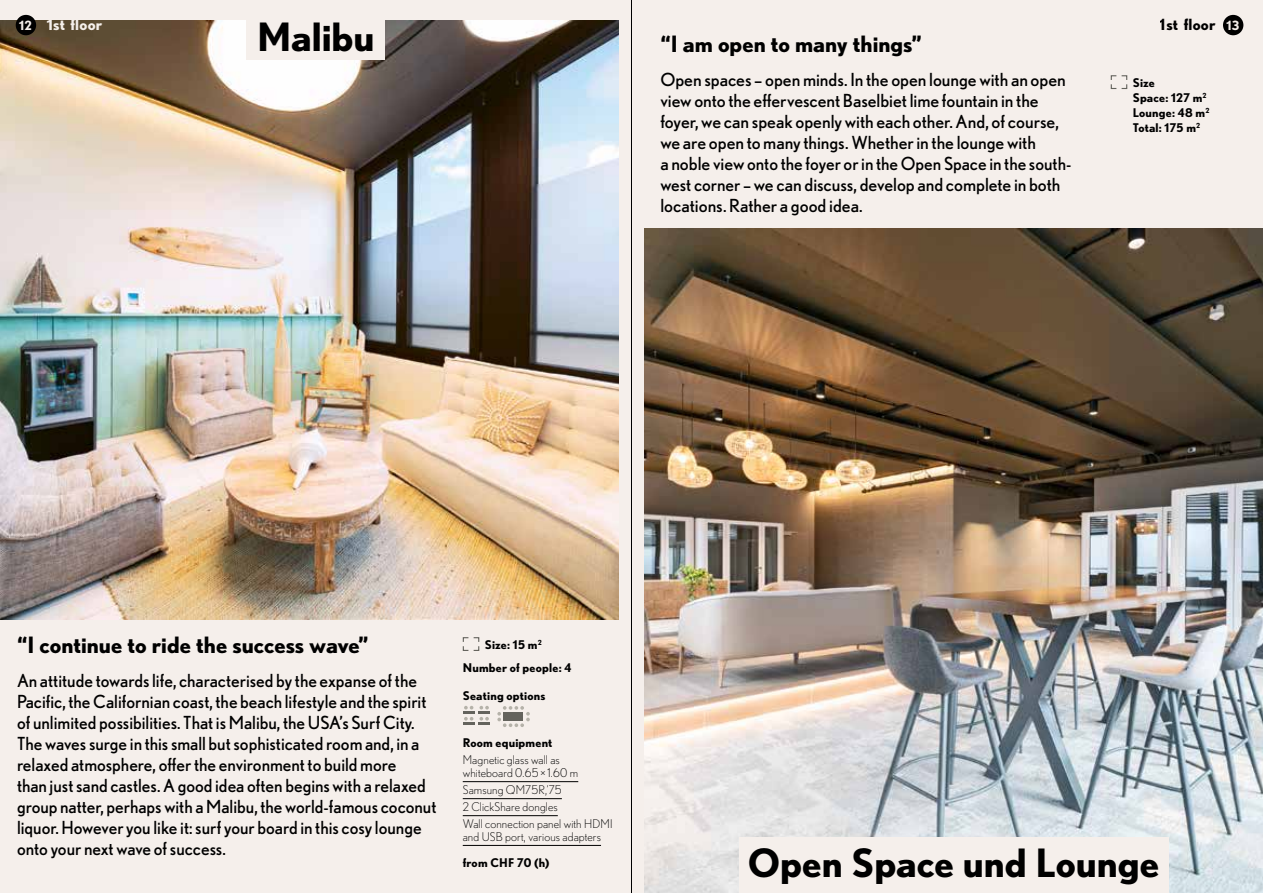
<style>
.page{position:relative;width:1263px;height:893px;background:#f5efeb}
.page>*{position:absolute;margin:0;border:0;box-sizing:border-box;transform-origin:0 0}
.t1{font:700 39px "Nobel";color:#000}
.t2{font:700 22.5px "Nobel";color:#000}
.t3{font:18px/21px "Nobel";color:#000}
.t4{font:700 15.45px "Nobel";letter-spacing:.015em;color:#f5efeb}
.t5{font:700 15.45px "Nobel";letter-spacing:.015em;color:#000}
.t6{font:300 12px/17px "Nobel";letter-spacing:.01em;color:#000}
.t7{font:700 12px/15px "Nobel";letter-spacing:.015em;color:#000}
.s1{font-size:12.75px}
.s2{font-size:12.75px;color:#fff}
</style>
<div class="page">
<img style="left:644px;top:228px;width:619px;height:665px">
<hr style="left:631px;top:0;width:1px;height:893px;background:#000">
<img style="left:0;top:20px;width:619px;height:600px">
<div style="left:247px;top:0;width:138px;height:60px;background:#f5efeb"></div>
<div style="left:739px;top:838px;width:429px;height:55px;background:#f5efeb"></div>
<hr style="left:463px;top:781px;width:115px;height:1px;background:#000">
<hr style="left:463px;top:798px;width:99px;height:1px;background:#000">
<hr style="left:463px;top:815px;width:95px;height:1px;background:#000">
<hr style="left:463px;top:845px;width:138px;height:1px;background:#000">
<svg style="left:462px;top:637px;width:18px;height:14px"></svg>
<svg style="left:463px;top:706px;width:27px;height:19px"></svg>
<svg style="left:497px;top:706px;width:33px;height:21px"></svg>
<svg style="left:1110px;top:75px;width:18px;height:14px"></svg>
<div style="left:1223px;top:15px;width:20px;height:20px;background:#000;border-radius:50%"></div>
<div style="left:16px;top:15px;width:20px;height:20px;background:#000;border-radius:50%"></div>
<p class="t4" style="left:19px;top:15px;width:85px"><span class="s1">12</span> 1st floor</p>
<p class="t5" style="left:1160px;top:15px;width:81px">1st floor <span class="s2">13</span></p>
<h1 class="t1" style="left:257px;top:14px;width:119px">Malibu</h1>
<p class="t2" style="left:660px;top:30px;width:263px">“I am open to many things”</p>
<p class="t3" style="left:660px;top:69px;width:413px">Open spaces – open minds. In the open lounge with an open view onto the effervescent Baselbiet lime fountain in the foyer, we can speak openly with each other. And, of course, we are open to many things. Whether in the lounge with<br>a noble view onto the foyer or in the Open Space in the south&shy;west corner – we can discuss, develop and complete in both locations. Rather a good idea.</p>
<p class="t7" style="left:1133px;top:75px;width:78px">Size<br>Space: 127 m<sup>2<br></sup>Lounge: 48 m<sup>2<br></sup>Total: 175 m<sup>2</sup></p>
<p class="t2" style="left:17px;top:631px;width:353px">“I continue to ride the success wave”</p>
<p class="t3" style="left:17px;top:669px;width:421px">An attitude towards life, characterised by the expanse of the Pacific, the Californian coast, the beach lifestyle and the spirit of unlimited possibilities. That is Malibu, the USA’s Surf City.<br>The waves surge in this small but sophisticated room and, in a relaxed atmosphere, offer the environment to build more<br>than just sand castles. A good idea often begins with a relaxed group natter, perhaps with a Malibu, the world-famous coconut liquor. However you like it: surf your board in this cosy lounge onto your next wave of success.</p>
<p class="t7" style="left:463px;top:632px;width:110px;line-height:23.5px;text-indent:22px">Size: 15 m<sup>2<br></sup>Number of people: 4</p>
<p class="t7" style="left:463px;top:688px;width:84px">Seating options</p>
<p class="t7" style="left:463px;top:735px;width:91px">Room equipment</p>
<p class="t6" style="left:463px;top:754px;width:117px;line-height:12.8px">Magnetic glass wall as whiteboard 0.65× 1.60 m</p>
<p class="t6" style="left:463px;top:781px;width:151px">Samsung QM75R,’75<br>2 ClickShare dongles<br>Wall connection panel with HDMI</p>
<p class="t6" style="left:463px;top:828px;width:140px">and USB port, various adapters</p>
<p class="t7" style="left:463px;top:855px;width:88px">from CHF 70 (h)</p>
<h1 class="t1" style="left:748px;top:840px;width:413px">Open Space und Lounge</h1>
</div>
